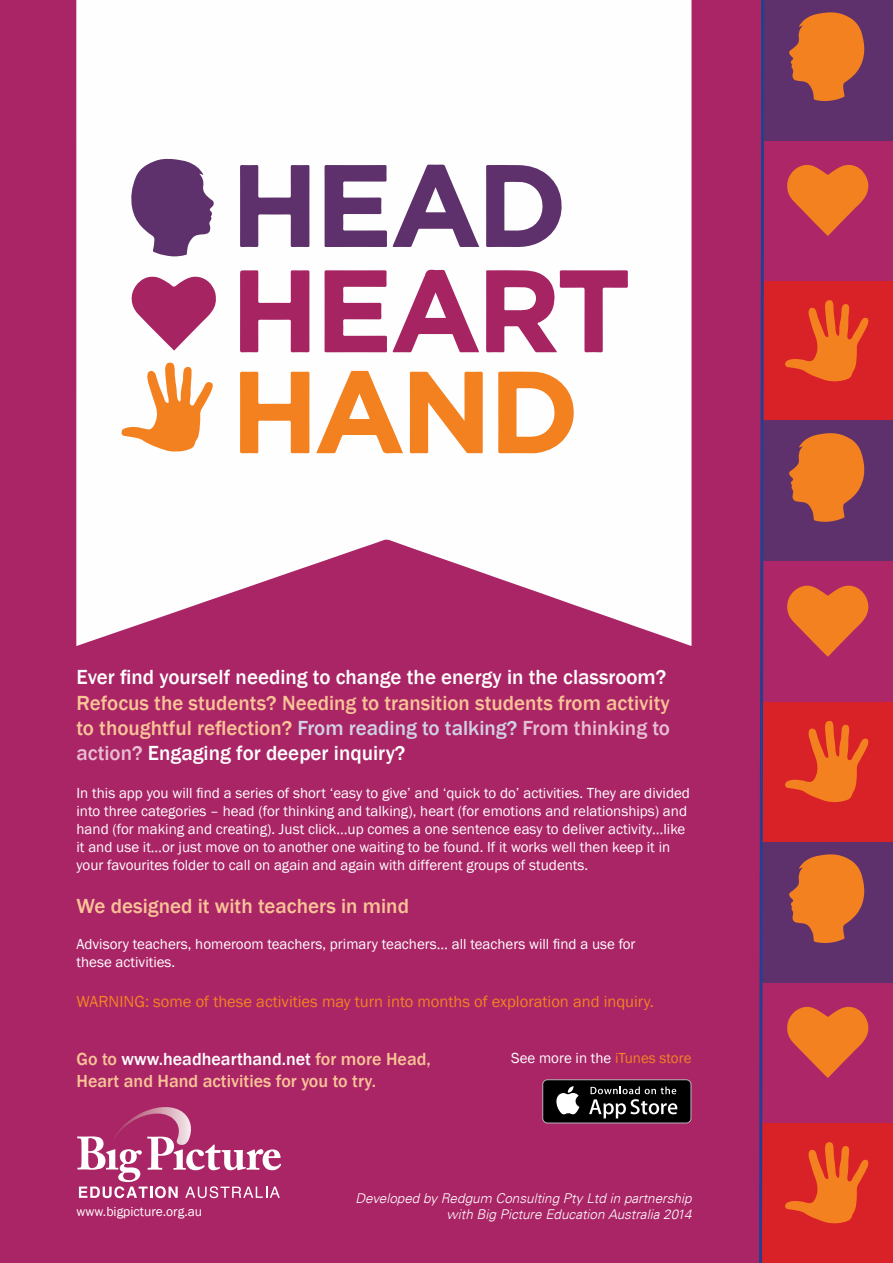
<style>
.page{position:relative;width:893px;height:1263px;background:#aa2566}
.page>*{position:absolute;margin:0;border:0;box-sizing:border-box;transform-origin:0 0}
.t1{font:500 21px/25.2px "Franklin Gothic";color:#fac497}
.t2{font:500 18px/21.6px "Franklin Gothic";color:#fac497}
.t3{font:16.5px "Franklin Gothic";color:#f48221}
.t4{font:15px/18px "Franklin Gothic";color:#fff}
.t5{font:italic 300 13.5px/16.2px "Univers 45";color:#fff;text-align:right}
.t6{font:13.5px "Franklin Gothic";color:#fff}
.s1{color:#fff}
.s2{color:#d1d1e5}
.s3{color:#e7bed2}
.s4{color:#f48221}
</style>
<div class="page">
<svg style="left:77px;top:1107px;width:204px;height:91px"></svg>
<svg style="left:77px;top:0;width:614px;height:646px;background:#f4e5ec"></svg>
<svg style="left:498px;top:371px;width:77px;height:82px;background:#f7b277"></svg>
<svg style="left:410px;top:372px;width:73px;height:81px;background:#f7a967"></svg>
<svg style="left:316px;top:371px;width:87px;height:83px;background:#f9c59a"></svg>
<svg style="left:240px;top:372px;width:69px;height:81px;background:#f7af72"></svg>
<svg style="left:122px;top:362px;width:91px;height:90px;background:#f9c69c"></svg>
<svg style="left:486px;top:270px;width:142px;height:82px"></svg>
<svg style="left:325px;top:269px;width:154px;height:83px"></svg>
<svg style="left:240px;top:270px;width:69px;height:82px"></svg>
<svg style="left:129px;top:275px;width:87px;height:76px"></svg>
<svg style="left:486px;top:165px;width:77px;height:82px;background:#9d81a5"></svg>
<svg style="left:324px;top:165px;width:155px;height:82px;background:#a88faf"></svg>
<svg style="left:240px;top:165px;width:69px;height:82px;background:#9a7ea2"></svg>
<svg style="left:130px;top:159px;width:84px;height:98px;background:#8c6c96"></svg>
<svg style="left:542px;top:1079px;width:149px;height:44px"></svg>
<div style="left:543px;top:1080px;width:147px;height:42px;background:#000;border-radius:4px"></div>
<svg style="left:556px;top:1086px;width:23px;height:28px"></svg>
<svg style="left:589px;top:1086px;width:88px;height:32px"></svg>
<div style="left:762px;top:281px;width:131px;height:140px;background:#d92128"></div>
<div style="left:762px;top:0;width:131px;height:140px;background:#5f316c"></div>
<svg style="left:785px;top:300px;width:83px;height:82px"></svg>
<svg style="left:787px;top:165px;width:81px;height:71px"></svg>
<svg style="left:789px;top:12px;width:75px;height:89px"></svg>
<div style="left:762px;top:702px;width:131px;height:140px;background:#d92128"></div>
<div style="left:762px;top:421px;width:131px;height:140px;background:#5f316c"></div>
<svg style="left:785px;top:721px;width:83px;height:81px"></svg>
<svg style="left:787px;top:585px;width:81px;height:72px"></svg>
<svg style="left:789px;top:433px;width:75px;height:89px"></svg>
<div style="left:762px;top:1123px;width:131px;height:140px;background:#d92128"></div>
<div style="left:762px;top:842px;width:131px;height:140px;background:#5f316c"></div>
<svg style="left:785px;top:1142px;width:83px;height:81px"></svg>
<svg style="left:787px;top:1006px;width:81px;height:72px"></svg>
<svg style="left:789px;top:854px;width:75px;height:89px"></svg>
<svg style="left:759px;top:0;width:7px;height:1263px"></svg>
<p class="t1" style="left:77px;top:665px;width:595px"><span class="s1">Ever find yourself needing to change the energy in the classroom?<br></span>Refocus the students? Needing to transition students from activity to thoughtful reflection? <span class="s2">From reading to talking?</span> <span class="s3">From thinking to action?</span> <span class="s1">Engaging for deeper inquiry?</span></p>
<p class="t4" style="left:77px;top:784px;width:615px">In this app you will find a series of short ‘easy to give’ and ‘quick to do’ activities. They are divided into three categories – head (for thinking and talking), heart (for emotions and relationships) and hand (for making and creating). Just click…up comes a one sentence easy to deliver activity…like it and use it…or just move on to another one waiting to be found. If it works well then keep it in your favourites folder to call on again and again with different groups of students.</p>
<p class="t1" style="left:77px;top:894px;width:334px">We designed it with teachers in mind</p>
<p class="t4" style="left:77px;top:935px;width:560px">Advisory teachers, homeroom teachers, primary teachers… all teachers will find a use for these activities.</p>
<p class="t3" style="left:77px;top:991px;width:579px">WARNING: some of these activities may turn into months of exploration and inquiry.</p>
<p class="t2" style="left:77px;top:1048px;width:356px">Go to <span class="s1">www.headhearthand.net</span> for more Head,<br>Heart and Hand activities for you to try.</p>
<p class="t4" style="left:511px;top:1049px;width:182px">See more in the <span class="s4">iTunes store</span></p>
<p class="t6" style="left:77px;top:1203px;width:127px">www.bigpicture.org.au</p>
<p class="t5" style="left:355px;top:1190px;width:338px">Developed by Redgum Consulting Pty Ltd in partnership with Big Picture Education Australia 2014</p>
</div>
